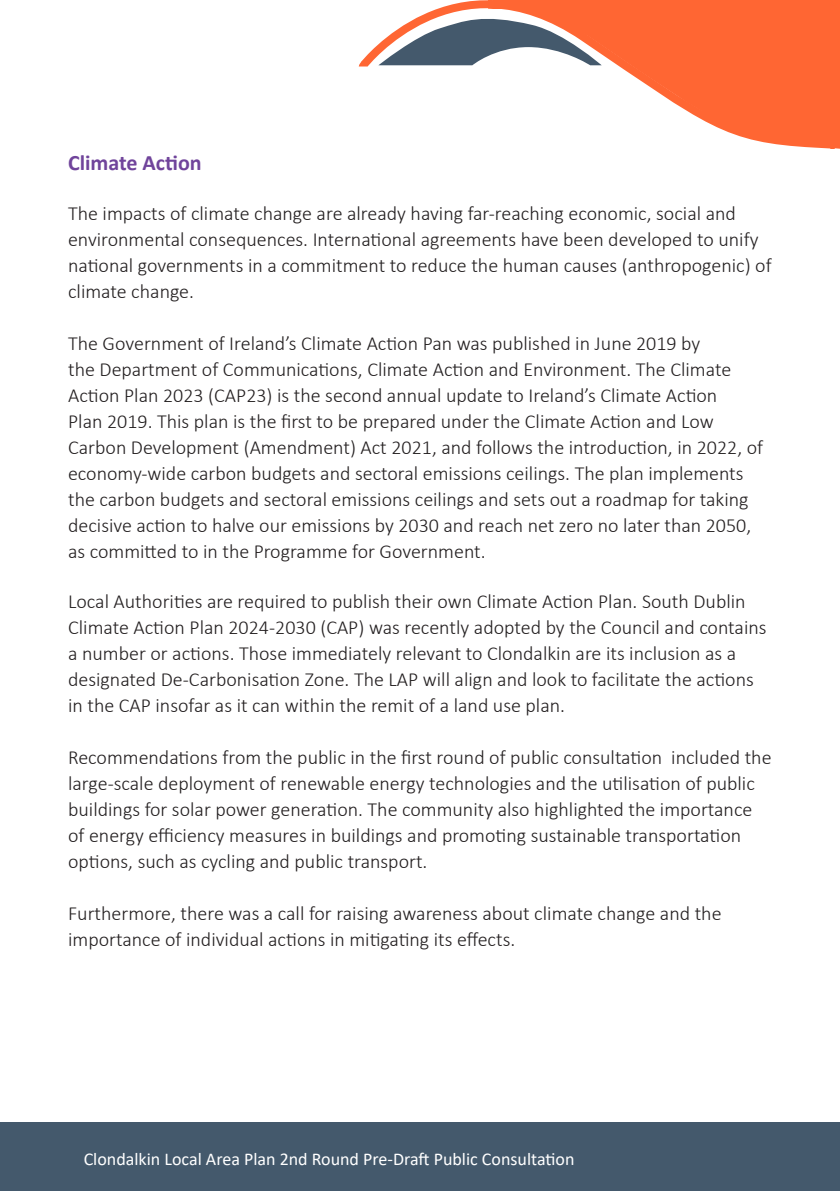
<style>
.page{position:relative;width:840px;height:1191px;background:#fff}
.page>*{position:absolute;margin:0;border:0;box-sizing:border-box;transform-origin:0 0}
.t1{font:700 22px "Calibri";color:#70449b}
.t2{font:300 20px/26px "Calibri";color:#231f20}
.t3{font:18px "Calibri";color:#fff}
</style>
<div class="page">
<div style="left:0;top:1123px;width:839px;height:68px;background:#44596c"></div>
<svg style="left:358px;top:0;width:134px;height:67px"></svg>
<svg style="left:492px;top:0;width:347px;height:149px;fill:#f63"></svg>
<svg style="left:378px;top:13px;width:223px;height:52px"></svg>
<svg style="left:358px;top:58px;width:9px;height:8px"></svg>
<p class="t1" style="left:68px;top:147px;width:135px">Climate Action</p>
<p class="t2" style="left:68px;top:200px;width:704px">The impacts of climate change are already having far-reaching economic, social and environmental consequences. International agreements have been developed to unify national governments in a commitment to reduce the human causes (anthropogenic) of climate change.</p>
<p class="t2" style="left:68px;top:330px;width:696px">The Government of Ireland’s Climate Action Pan was published in June 2019 by<br>the Department of Communications, Climate Action and Environment. The Climate Action Plan 2023 (CAP23) is the second annual update to Ireland’s Climate Action<br>Plan 2019. This plan is the first to be prepared under the Climate Action and Low Carbon Development (Amendment) Act 2021, and follows the introduction, in 2022, of economy-wide carbon budgets and sectoral emissions ceilings. The plan implements the carbon budgets and sectoral emissions ceilings and sets out a roadmap for taking decisive action to halve our emissions by 2030 and reach net zero no later than 2050, as committed to in the Programme for Government.</p>
<p class="t2" style="left:68px;top:588px;width:699px">Local Authorities are required to publish their own Climate Action Plan. South Dublin Climate Action Plan 2024-2030 (CAP) was recently adopted by the Council and contains a number or actions. Those immediately relevant to Clondalkin are its inclusion as a designated De-Carbonisation Zone. The LAP will align and look to facilitate the actions in the CAP insofar as it can within the remit of a land use plan.</p>
<p class="t2" style="left:68px;top:744px;width:704px">Recommendations from the public in the first round of public consultation included the large-scale deployment of renewable energy technologies and the utilisation of public buildings for solar power generation. The community also highlighted the importance of energy efficiency measures in buildings and promoting sustainable transportation options, such as cycling and public transport.</p>
<p class="t2" style="left:68px;top:900px;width:654px">Furthermore, there was a call for raising awareness about climate change and the importance of individual actions in mitigating its effects.</p>
<p class="t3" style="left:84px;top:1146px;width:492px">Clondalkin Local Area Plan 2nd Round Pre-Draft Public Consultation</p>
</div>
